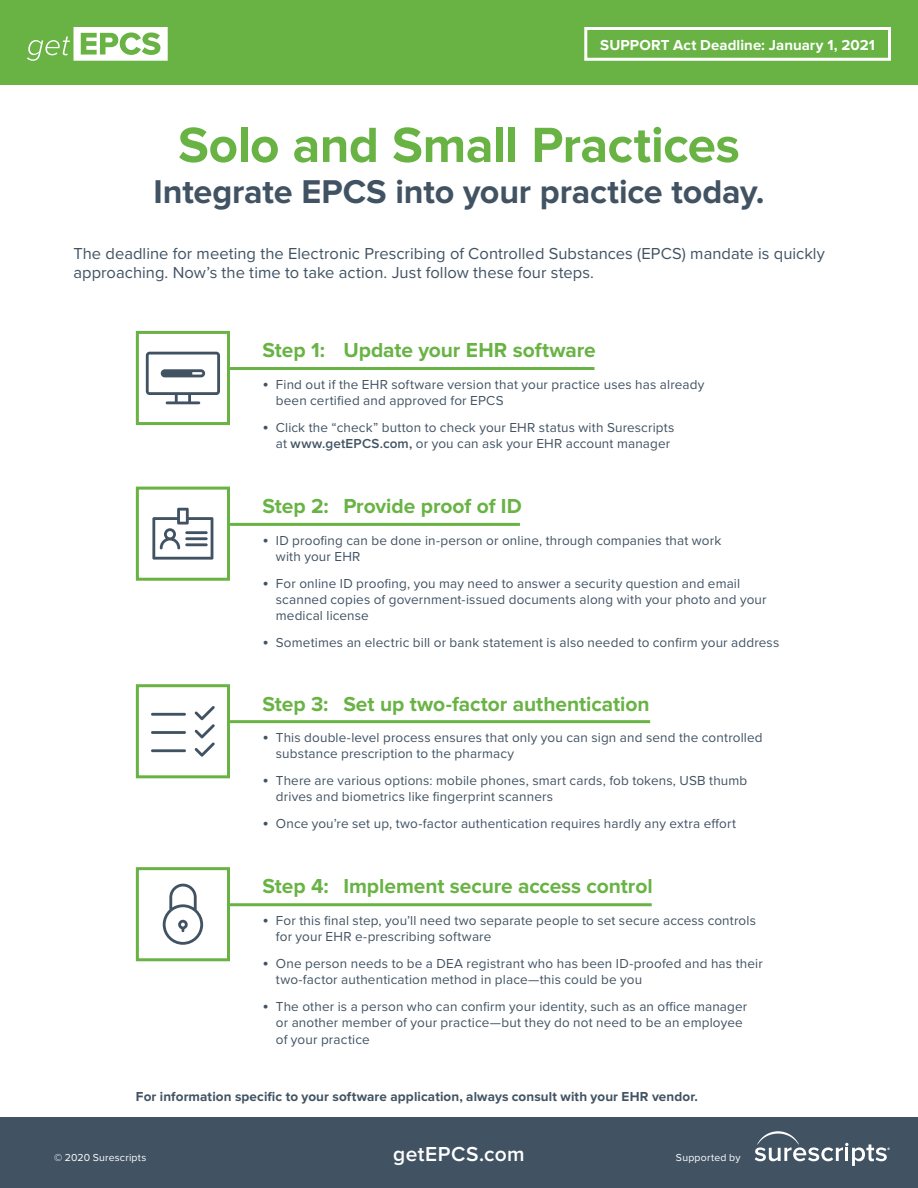
<style>
.page{position:relative;width:918px;height:1188px;background:#fff}
.page>*{position:absolute;margin:0;border:0;box-sizing:border-box;transform-origin:0 0}
.t1{font:700 51.3px "Proxima Nova";letter-spacing:-.01em;color:#69b345}
.t2{font:700 34.2px "Proxima Nova";letter-spacing:-.005em;color:#415363}
.Default{font:700 21px "Proxima Nova";letter-spacing:-.005em;color:#69b345}
.Default-2{font:600 21px "Proxima Nova";letter-spacing:.02em;color:#fff}
.t3{font:16.5px/19.8px "Proxima Nova";letter-spacing:.005em;color:#415363}
.t4{font:700 15px "Proxima Nova";letter-spacing:.005em;color:#fff}
.t5{font:13.5px/16.2px "Proxima Nova";letter-spacing:.01em;color:#415363}
.t6{font:700 13.5px "Proxima Nova";letter-spacing:.01em;color:#415363}
.Default-3{font:10.5px "Proxima Nova";letter-spacing:.02em;color:#fff}
.s1{font-size:18px}
.s2{font-weight:600}
</style>
<div class="page">
<div style="left:0;top:0;width:918px;height:85px;background:#69b345"></div>
<div style="left:584px;top:27px;width:307px;height:34px;border:3px solid #fff"></div>
<svg style="left:27px;top:27px;width:141px;height:34px"></svg>
<div style="left:0;top:1117px;width:918px;height:71px;background:#415363"></div>
<svg style="left:755px;top:1131px;width:135px;height:35px"></svg>
<svg style="left:146px;top:352px;width:74px;height:52px"></svg>
<div style="left:136px;top:331px;width:94px;height:94px;border:3px solid #69b345"></div>
<hr style="left:230px;top:367px;width:364px;height:3px;background:#69b345">
<svg style="left:152px;top:508px;width:61px;height:52px"></svg>
<div style="left:136px;top:487px;width:94px;height:94px;border:3px solid #69b345"></div>
<hr style="left:230px;top:523px;width:290px;height:3px;background:#69b345">
<hr style="left:151px;top:713px;width:35px;height:3px;background:#415363">
<hr style="left:151px;top:731px;width:35px;height:3px;background:#415363">
<svg style="left:195px;top:706px;width:20px;height:51px"></svg>
<hr style="left:151px;top:749px;width:35px;height:3px;background:#415363">
<div style="left:136px;top:684px;width:94px;height:94px;border:3px solid #69b345"></div>
<hr style="left:230px;top:720px;width:420px;height:3px;background:#69b345">
<svg style="left:163px;top:884px;width:40px;height:61px"></svg>
<div style="left:136px;top:867px;width:94px;height:94px;border:3px solid #69b345"></div>
<hr style="left:230px;top:903px;width:422px;height:3px;background:#69b345">
<p class="t4" style="left:600px;top:36px;width:276px">SUPPORT Act Deadline: January 1, 2021</p>
<p class="t1" style="left:178px;top:115px;width:563px">Solo and Small Practices</p>
<p class="t2" style="left:154px;top:172px;width:612px">Integrate EPCS into your practice today.</p>
<p class="t3" style="left:73px;top:243px;width:753px">The deadline for meeting the Electronic Prescribing of Controlled Substances (EPCS) mandate is quickly approaching. Now’s the time to take action. Just follow these four steps.</p>
<p class="Default" style="left:262px;top:338px;width:335px">Step 1: Update your EHR software</p>
<p class="t5" style="left:276px;top:376px;width:430px;text-indent:-14px"><span class="s1">•</span> Find out if the EHR software version that your practice uses has already been certified and approved for EPCS</p>
<p class="t5" style="left:276px;top:419px;width:400px;text-indent:-14px"><span class="s1">•</span> Click the “check” button to check your EHR status with Surescripts at <span class="s2">www.getEPCS.com,</span> or you can ask your EHR account manager</p>
<p class="Default" style="left:262px;top:494px;width:261px">Step 2: Provide proof of ID</p>
<p class="t5" style="left:276px;top:531px;width:447px;text-indent:-14px"><span class="s1">•</span> ID proofing can be done in-person or online, through companies that work with your EHR</p>
<p class="t5" style="left:276px;top:574px;width:492px;text-indent:-14px"><span class="s1">•</span> For online ID proofing, you may need to answer a security question and email scanned copies of government-issued documents along with your photo and your medical license</p>
<p class="t5" style="left:262px;top:634px;width:518px"><span class="s1">•</span> Sometimes an electric bill or bank statement is also needed to confirm your address</p>
<p class="Default" style="left:262px;top:691px;width:389px">Step 3: Set up two-factor authentication</p>
<p class="t5" style="left:276px;top:729px;width:488px;text-indent:-14px"><span class="s1">•</span> This double-level process ensures that only you can sign and send the controlled substance prescription to the pharmacy</p>
<p class="t5" style="left:276px;top:772px;width:473px;text-indent:-14px"><span class="s1">•</span> There are various options: mobile phones, smart cards, fob tokens, USB thumb drives and biometrics like fingerprint scanners</p>
<p class="t5" style="left:262px;top:815px;width:475px"><span class="s1">•</span> Once you’re set up, two-factor authentication requires hardly any extra effort</p>
<p class="Default" style="left:262px;top:874px;width:392px">Step 4: Implement secure access control</p>
<p class="t5" style="left:276px;top:912px;width:482px;text-indent:-14px"><span class="s1">•</span> For this final step, you’ll need two separate people to set secure access controls for your EHR e-prescribing software</p>
<p class="t5" style="left:276px;top:955px;width:488px;text-indent:-14px"><span class="s1">•</span> One person needs to be a DEA registrant who has been ID-proofed and has their two-factor authentication method in place—this could be you</p>
<p class="t5" style="left:276px;top:998px;width:473px;text-indent:-14px"><span class="s1">•</span> The other is a person who can confirm your identity, such as an office manager or another member of your practice—but they do not need to be an employee of your practice</p>
<p class="t6" style="left:136px;top:1088px;width:564px">For information specific to your software application, always consult with your EHR vendor.</p>
<p class="Default-3" style="left:54px;top:1150px;width:94px">© 2020 Surescripts</p>
<p class="Default-2" style="left:393px;top:1138px;width:133px">getEPCS.com</p>
<p class="Default-3" style="left:676px;top:1150px;width:66px">Supported by</p>
</div>
